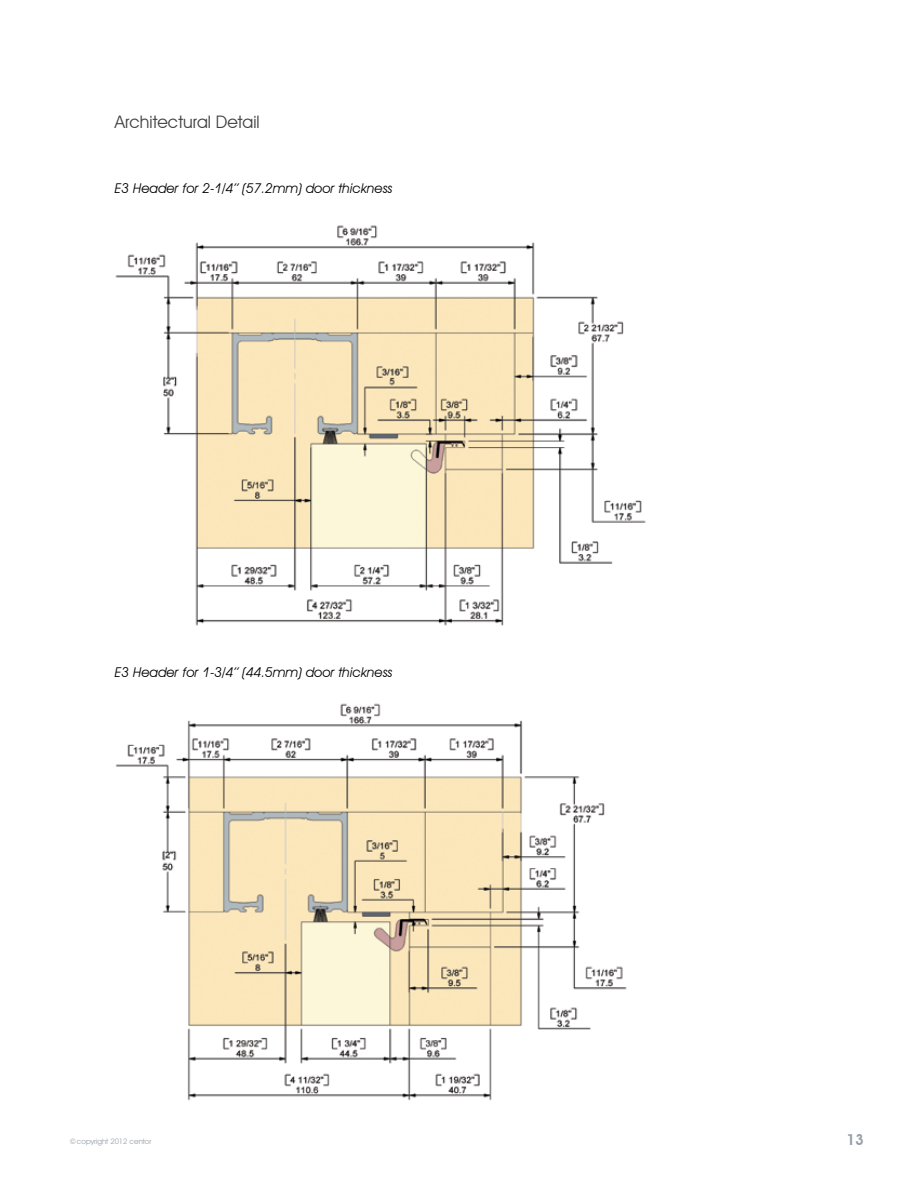
<style>
.page{position:relative;width:919px;height:1187px;background:#fff}
.page>*{position:absolute;margin:0;border:0;box-sizing:border-box;transform-origin:0 0}
.t1{font:17.25px "Avant Garde IT Cby BT";color:#414042}
.t2{font:600 15px "Avant Garde IT Cby BT";color:#95a0a9}
.t3{font:italic 13.5px "Avant Garde IT Cby BT";color:#000}
.t4{font:7.5px "Avant Garde IT Cby BT";color:#95a0a9}
</style>
<div class="page">
<img style="left:115px;top:225px;width:531px;height:401px">
<img style="left:116px;top:703px;width:511px;height:398px">
<p class="t1" style="left:115px;top:112px;width:146px">Architectural Detail</p>
<p class="t3" style="left:115px;top:180px;width:279px">E3 Header for 2-1/4’’ (57.2mm) door thickness</p>
<p class="t3" style="left:115px;top:663px;width:279px">E3 Header for 1-3/4’’ (44.5mm) door thickness</p>
<p class="t4" style="left:70px;top:1137px;width:83px">©copyright 2012 centor</p>
<p class="t2" style="left:846px;top:1130px;width:19px">13</p>
</div>
